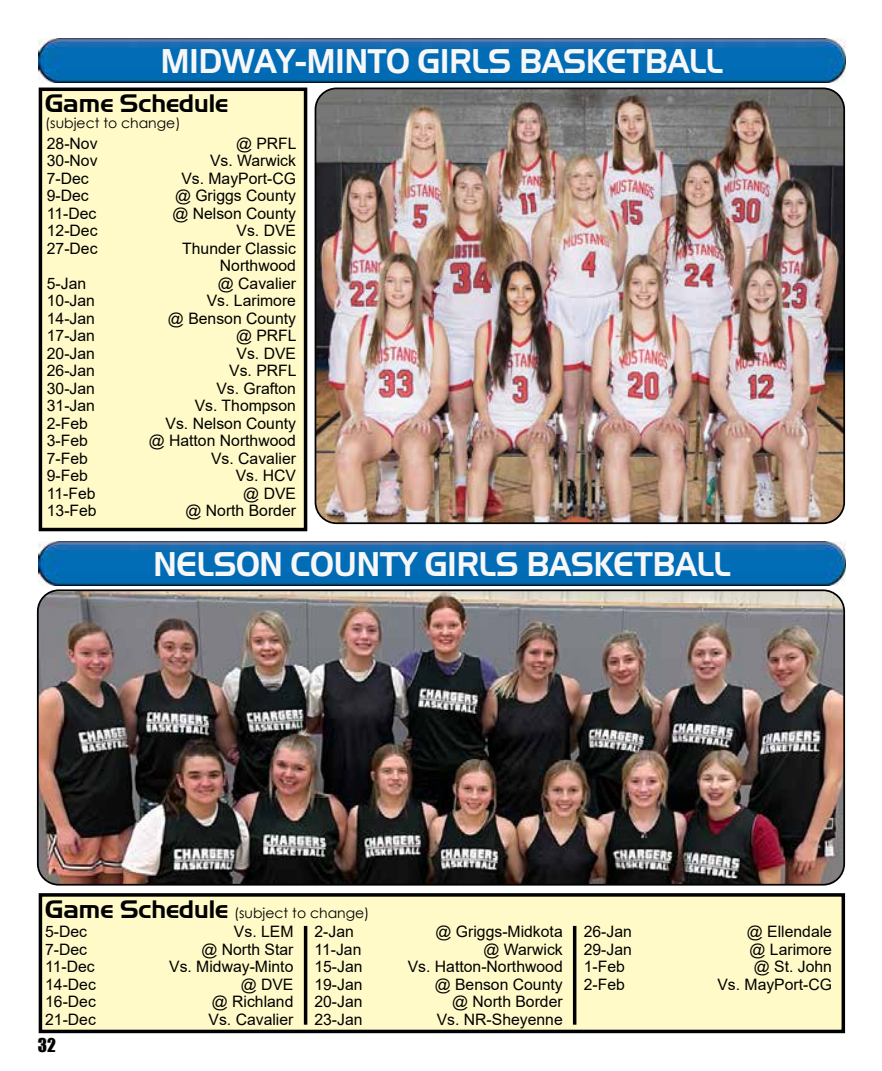
<style>
.page{position:relative;width:882px;height:1071px;background:#fff}
.page>*{position:absolute;margin:0;border:0;box-sizing:border-box;transform-origin:0 0}
.t1{font:33.25px "Aero Regular SWFTE";color:#f7f7f7;scale:.9 1}
.t2{font:24.5px "Aero Regular SWFTE";color:#000}
.t3{font:17.5px "Impact";color:#000}
.t4{font:15.75px/17.5px "Arial";color:#000;text-align:right}
.t5{font:14px "Century Gothic";color:#000}
.s1{font-family:"Aero Regular SWFTE";font-size:24.5px}
</style>
<div class="page">
<img style="left:39px;top:541px;width:806px;height:44px">
<img style="left:40px;top:592px;width:802px;height:291px">
<div style="left:37px;top:589px;width:808px;height:297px;border:2px solid #000;border-radius:21px"></div>
<div style="left:40px;top:895px;width:803px;height:136px;background:#fffac8"></div>
<div style="left:39px;top:893px;width:806px;height:140px;border:4px solid #000"></div>
<hr style="left:304px;top:926px;width:3px;height:99px;background:#000">
<hr style="left:573px;top:926px;width:3px;height:99px;background:#000">
<img style="left:39px;top:38px;width:806px;height:44px">
<img style="left:315px;top:88px;width:529px;height:435px">
<div style="left:315px;top:88px;width:530px;height:436px;border:2px solid #000;border-radius:21px"></div>
<div style="left:40px;top:89px;width:266px;height:441px;background:#fffac8"></div>
<div style="left:39px;top:88px;width:268px;height:443px;border:4px solid #000"></div>
<h1 class="t1" style="left:161px;top:41px;width:626px">MIDWAY-MINTO GIRLS BASKETBALL</h1>
<h2 class="t2" style="left:45px;top:88px;width:185px">Game Schedule</h2>
<p class="t5" style="left:45px;top:114px;width:137px">(subject to change)</p>
<p class="t4" style="left:47px;top:135px;width:52px">28-Nov</p>
<p class="t4" style="left:236px;top:135px;width:62px">@ PRFL</p>
<p class="t4" style="left:47px;top:152px;width:52px">30-Nov</p>
<p class="t4" style="left:210px;top:152px;width:88px">Vs. Warwick</p>
<p class="t4" style="left:47px;top:170px;width:44px">7-Dec</p>
<p class="t4" style="left:181px;top:170px;width:116px">Vs. MayPort-CG</p>
<p class="t4" style="left:47px;top:187px;width:44px">9-Dec</p>
<p class="t4" style="left:175px;top:187px;width:123px">@ Griggs County</p>
<p class="t4" style="left:47px;top:205px;width:51px">11-Dec</p>
<p class="t4" style="left:172px;top:205px;width:125px">@ Nelson County</p>
<p class="t4" style="left:47px;top:222px;width:52px">12-Dec</p>
<p class="t4" style="left:237px;top:222px;width:61px">Vs. DVE</p>
<p class="t4" style="left:47px;top:240px;width:52px">27-Dec</p>
<p class="t4" style="left:182px;top:240px;width:115px">Thunder Classic<br>Northwood</p>
<p class="t4" style="left:47px;top:275px;width:41px">5-Jan</p>
<p class="t4" style="left:218px;top:275px;width:80px">@ Cavalier</p>
<p class="t4" style="left:47px;top:292px;width:50px">10-Jan</p>
<p class="t4" style="left:207px;top:292px;width:91px">Vs. Larimore</p>
<p class="t4" style="left:47px;top:310px;width:50px">14-Jan</p>
<p class="t4" style="left:168px;top:310px;width:130px">@ Benson County</p>
<p class="t4" style="left:47px;top:327px;width:50px">17-Jan</p>
<p class="t4" style="left:236px;top:327px;width:62px">@ PRFL</p>
<p class="t4" style="left:47px;top:345px;width:50px">20-Jan</p>
<p class="t4" style="left:237px;top:345px;width:61px">Vs. DVE</p>
<p class="t4" style="left:47px;top:362px;width:50px">26-Jan</p>
<p class="t4" style="left:229px;top:362px;width:69px">Vs. PRFL</p>
<p class="t4" style="left:47px;top:380px;width:50px">30-Jan</p>
<p class="t4" style="left:216px;top:380px;width:81px">Vs. Grafton</p>
<p class="t4" style="left:47px;top:397px;width:50px">31-Jan</p>
<p class="t4" style="left:195px;top:397px;width:103px">Vs. Thompson</p>
<p class="t4" style="left:47px;top:415px;width:43px">2-Feb</p>
<p class="t4" style="left:166px;top:415px;width:132px">Vs. Nelson County</p>
<p class="t4" style="left:47px;top:432px;width:43px">3-Feb</p>
<p class="t4" style="left:149px;top:432px;width:149px">@ Hatton Northwood</p>
<p class="t4" style="left:47px;top:450px;width:43px">7-Feb</p>
<p class="t4" style="left:211px;top:450px;width:86px">Vs. Cavalier</p>
<p class="t4" style="left:47px;top:467px;width:43px">9-Feb</p>
<p class="t4" style="left:236px;top:467px;width:62px">Vs. HCV</p>
<p class="t4" style="left:47px;top:485px;width:50px">11-Feb</p>
<p class="t4" style="left:243px;top:485px;width:54px">@ DVE</p>
<p class="t4" style="left:47px;top:502px;width:51px">13-Feb</p>
<p class="t4" style="left:186px;top:502px;width:112px">@ North Border</p>
<h1 class="t1" style="left:153px;top:544px;width:643px">NELSON COUNTY GIRLS BASKETBALL</h1>
<p class="t5" style="left:45px;top:903px;width:326px"><span class="s1">Game Schedule</span> (subject to change)</p>
<p class="t4" style="left:45px;top:923px;width:44px">5-Dec</p>
<p class="t4" style="left:234px;top:923px;width:61px">Vs. LEM</p>
<p class="t4" style="left:45px;top:941px;width:44px">7-Dec</p>
<p class="t4" style="left:201px;top:941px;width:94px">@ North Star</p>
<p class="t4" style="left:45px;top:958px;width:51px">11-Dec</p>
<p class="t4" style="left:169px;top:958px;width:126px">Vs. Midway-Minto</p>
<p class="t4" style="left:45px;top:976px;width:52px">14-Dec</p>
<p class="t4" style="left:241px;top:976px;width:54px">@ DVE</p>
<p class="t4" style="left:45px;top:993px;width:52px">16-Dec</p>
<p class="t4" style="left:212px;top:993px;width:83px">@ Richland</p>
<p class="t4" style="left:45px;top:1011px;width:52px">21-Dec</p>
<p class="t4" style="left:209px;top:1011px;width:86px">Vs. Cavalier</p>
<p class="t3" style="left:38px;top:1032px;width:20px">32</p>
<p class="t4" style="left:314px;top:923px;width:41px">2-Jan</p>
<p class="t4" style="left:436px;top:923px;width:129px">@ Griggs-Midkota</p>
<p class="t4" style="left:314px;top:940px;width:48px">11-Jan</p>
<p class="t4" style="left:484px;top:940px;width:81px">@ Warwick</p>
<p class="t4" style="left:314px;top:958px;width:50px">15-Jan</p>
<p class="t4" style="left:408px;top:958px;width:156px">Vs. Hatton-Northwood</p>
<p class="t4" style="left:314px;top:975px;width:50px">19-Jan</p>
<p class="t4" style="left:435px;top:975px;width:130px">@ Benson County</p>
<p class="t4" style="left:314px;top:993px;width:50px">20-Jan</p>
<p class="t4" style="left:452px;top:993px;width:112px">@ North Border</p>
<p class="t4" style="left:314px;top:1010px;width:50px">23-Jan</p>
<p class="t4" style="left:437px;top:1010px;width:128px">Vs. NR-Sheyenne</p>
<p class="t4" style="left:584px;top:923px;width:50px">26-Jan</p>
<p class="t4" style="left:747px;top:923px;width:87px">@ Ellendale</p>
<p class="t4" style="left:584px;top:940px;width:50px">29-Jan</p>
<p class="t4" style="left:750px;top:940px;width:84px">@ Larimore</p>
<p class="t4" style="left:584px;top:958px;width:43px">1-Feb</p>
<p class="t4" style="left:754px;top:958px;width:80px">@ St. John</p>
<p class="t4" style="left:584px;top:975px;width:43px">2-Feb</p>
<p class="t4" style="left:717px;top:975px;width:116px">Vs. MayPort-CG</p>
</div>
